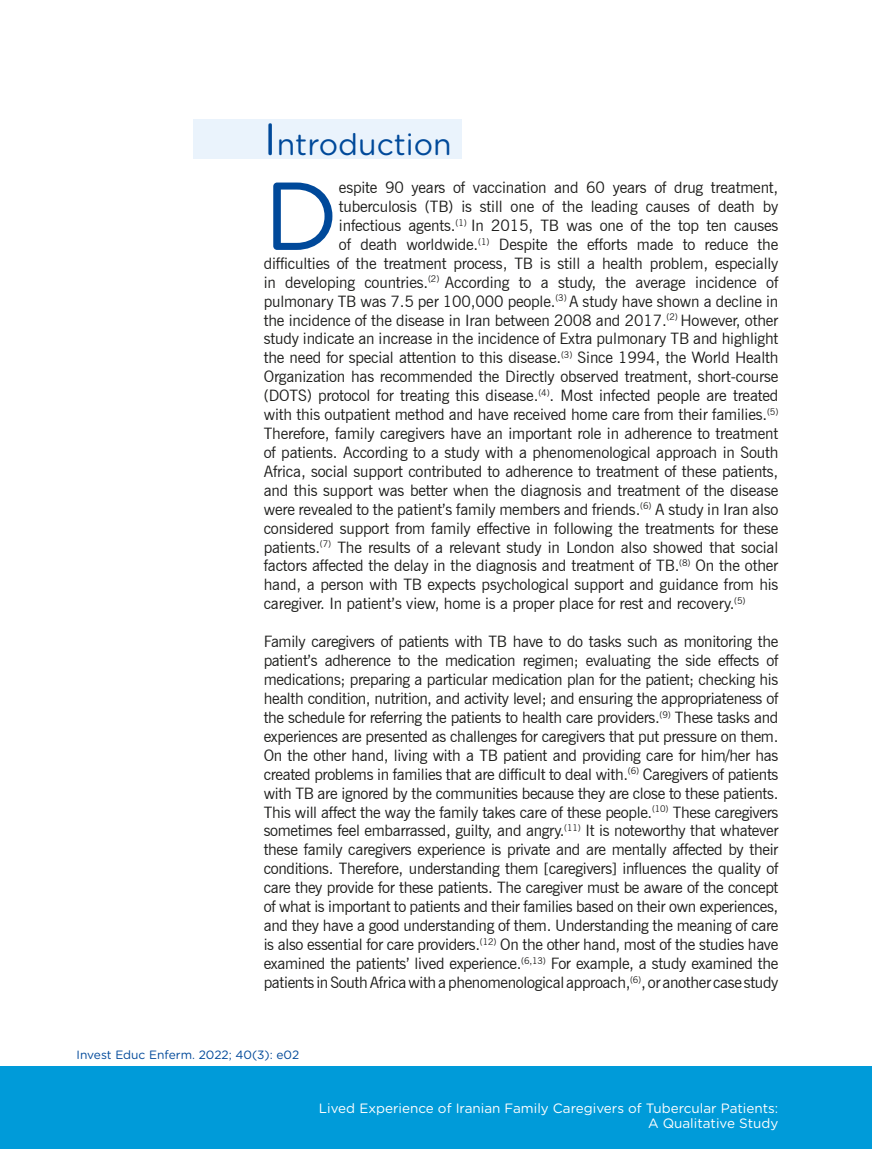
<style>
.page{position:relative;width:872px;height:1149px;background:#fff}
.page>*{position:absolute;margin:0;border:0;box-sizing:border-box;transform-origin:0 0}
.t1{font:96.15px "Gotham Rounded";color:#00499a}
.t2{font:30px "Gotham Rounded";color:#00499a}
.t3{font:15.75px/18.9px "News Gothic BT";letter-spacing:-.01em;color:#1d1d1b;text-align:justify}
.t4{font:13.5px/15px "Gotham Rounded";color:#fff;text-align:right}
.t5{font:12px "Gotham Rounded";color:#00499a}
.s1{font-size:45px}
</style>
<div class="page">
<div style="left:0;top:1065px;width:871px;height:83px;background:#009bd9"></div>
<div style="left:193px;top:119px;width:269px;height:39px;background:#eaf3fc"></div>
<h2 class="t2" style="left:264px;top:124px;width:189px"><span class="s1">I</span>ntroduction</h2>
<h1 class="t1" style="left:264px;top:150px;width:77px">D</h1>
<p class="t3" style="left:339px;top:178px;width:441px">espite 90 years of vaccination and 60 years of drug treatment,</p>
<p class="t3" style="left:339px;top:197px;width:441px">tuberculosis (TB) is still one of the leading causes of death by</p>
<p class="t3" style="left:339px;top:216px;width:441px">infectious agents.<sup>(1)</sup> In 2015, TB was one of the top ten causes</p>
<p class="t3" style="left:339px;top:235px;width:441px">of death worldwide.<sup>(1)</sup> Despite the efforts made to reduce the</p>
<p class="t3" style="left:264px;top:253px;width:516px">difficulties of the treatment process, TB is still a health problem, especially</p>
<p class="t3" style="left:264px;top:272px;width:516px">in developing countries.<sup>(2)</sup> According to a study, the average incidence of</p>
<p class="t3" style="left:264px;top:291px;width:516px">pulmonary TB was 7.5 per 100,000 people.<sup>(3)</sup> A study have shown a decline in</p>
<p class="t3" style="left:264px;top:310px;width:516px">the incidence of the disease in Iran between 2008 and 2017.<sup>(2)</sup> However, other</p>
<p class="t3" style="left:264px;top:329px;width:516px">study indicate an increase in the incidence of Extra pulmonary TB and highlight</p>
<p class="t3" style="left:264px;top:348px;width:516px">the need for special attention to this disease.<sup>(3)</sup> Since 1994, the World Health</p>
<p class="t3" style="left:264px;top:367px;width:516px">Organization has recommended the Directly observed treatment, short-course</p>
<p class="t3" style="left:264px;top:386px;width:516px">(DOTS) protocol for treating this disease.<sup>(4)</sup>. Most infected people are treated</p>
<p class="t3" style="left:264px;top:405px;width:516px">with this outpatient method and have received home care from their families.<sup>(5)</sup></p>
<p class="t3" style="left:264px;top:424px;width:516px">Therefore, family caregivers have an important role in adherence to treatment</p>
<p class="t3" style="left:264px;top:442px;width:516px">of patients. According to a study with a phenomenological approach in South</p>
<p class="t3" style="left:264px;top:461px;width:516px">Africa, social support contributed to adherence to treatment of these patients,</p>
<p class="t3" style="left:264px;top:480px;width:516px">and this support was better when the diagnosis and treatment of the disease</p>
<p class="t3" style="left:264px;top:499px;width:516px">were revealed to the patient’s family members and friends.<sup>(6)</sup> A study in Iran also</p>
<p class="t3" style="left:264px;top:518px;width:516px">considered support from family effective in following the treatments for these</p>
<p class="t3" style="left:264px;top:537px;width:516px">patients.<sup>(7)</sup> The results of a relevant study in London also showed that social</p>
<p class="t3" style="left:264px;top:556px;width:516px">factors affected the delay in the diagnosis and treatment of TB.<sup>(8)</sup> On the other</p>
<p class="t3" style="left:264px;top:575px;width:516px">hand, a person with TB expects psychological support and guidance from his</p>
<p class="t3" style="left:264px;top:594px;width:483px">caregiver. In patient’s view, home is a proper place for rest and recovery.<sup>(5)</sup></p>
<p class="t3" style="left:264px;top:632px;width:516px">Family caregivers of patients with TB have to do tasks such as monitoring the patient’s adherence to the medication regimen; evaluating the side effects of medications; preparing a particular medication plan for the patient; checking his health condition, nutrition, and activity level; and ensuring the appropriateness of the schedule for referring the patients to health care providers.<sup>(9)</sup> These tasks and experiences are presented as challenges for caregivers that put pressure on them.<br>On the other hand, living with a TB patient and providing care for him/her has created problems in families that are difficult to deal with.<sup>(6)</sup> Caregivers of patients with TB are ignored by the communities because they are close to these patients.<br>This will affect the way the family takes care of these people.<sup>(10)</sup> These caregivers sometimes feel embarrassed, guilty, and angry.<sup>(11)</sup> It is noteworthy that whatever these family caregivers experience is private and are mentally affected by their conditions. Therefore, understanding them [caregivers] influences the quality of care they provide for these patients. The caregiver must be aware of the concept of what is important to patients and their families based on their own experiences, and they have a good understanding of them. Understanding the meaning of care is also essential for care providers.<sup>(12)</sup> On the other hand, most of the studies have examined the patients’ lived experience.<sup>(6,13)</sup> For example, a study examined the patients in South Africa with a phenomenological approach,<sup>(6)</sup>, or another case study</p>
<p class="t5" style="left:77px;top:1046px;width:224px">Invest Educ Enferm. 2022; 40(3): e02</p>
<p class="t4" style="left:319px;top:1099px;width:461px">Lived Experience of Iranian Family Caregivers of Tubercular Patients:<br>A Qualitative Study</p>
</div>
